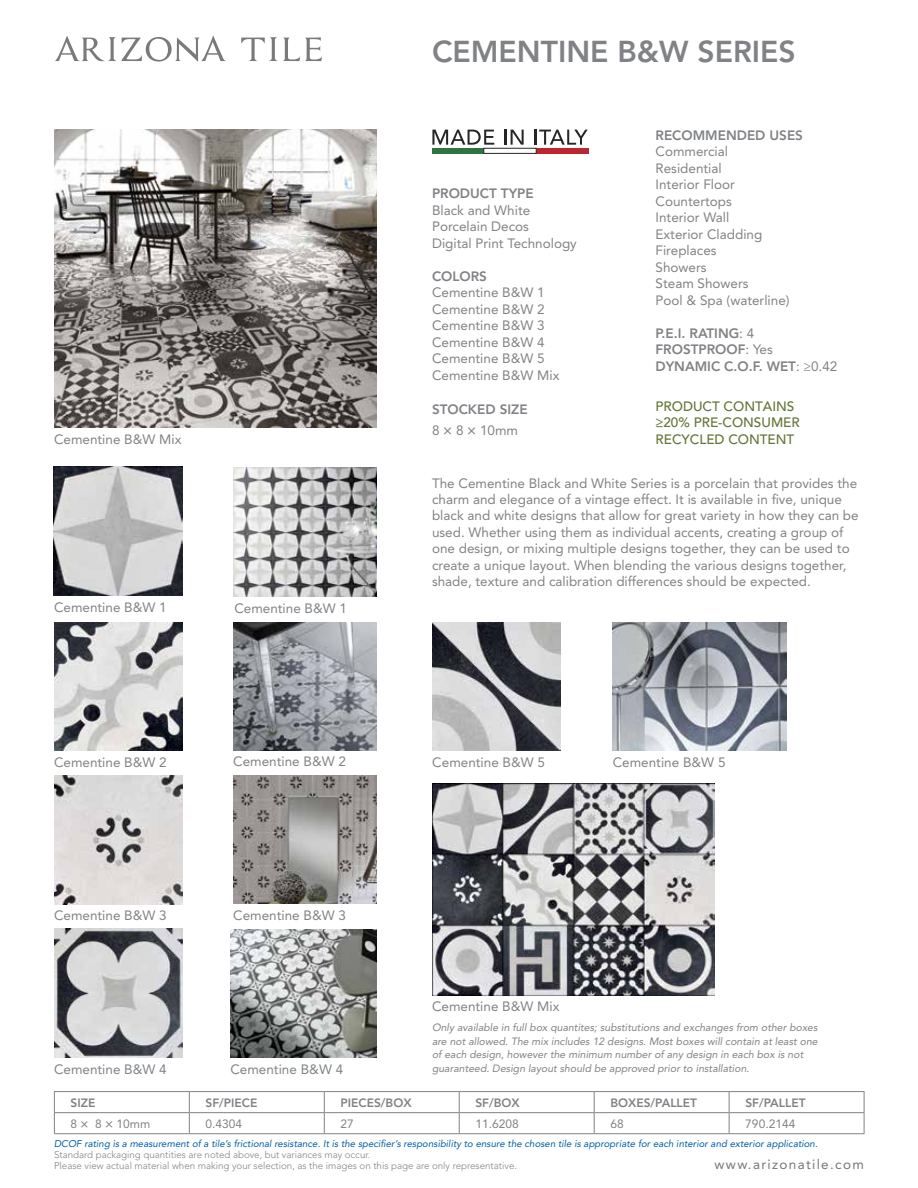
<style>
.page{position:relative;width:918px;height:1188px;background:#fff}
.page>*{position:absolute;margin:0;border:0;box-sizing:border-box;transform-origin:0 0}
.t1{font:800 30px "Avenir LT Std";color:#808285}
.t2{font:13.5px/16.5px "Avenir LT Std";color:#808285}
.t3{font:800 13.5px/16.5px "Avenir LT Std";color:#808285}
.t4{font:500 13.5px/16.5px "Avenir LT Std";color:#627436}
.t5{font:13.5px "Avenir LT Std";letter-spacing:.1em;color:#757776}
.t6{font:800 12px "Avenir LT Std";color:#808285}
.t7{font:12px "Avenir LT Std";color:#808285}
.t8{font:italic 10.5px/13.5px "Avenir LT Std";color:#808285}
.t9{font:italic 9.75px "Avenir LT Std";color:#005daa}
.t10{font:300 9.75px "Avenir LT Std";color:#808285}
.s1{font-weight:400}
.s2{font-weight:500}
.s3{font-weight:800}
</style>
<div class="page">
<svg style="left:55px;top:35px;width:171px;height:27px"></svg>
<svg style="left:241px;top:37px;width:81px;height:24px"></svg>
<img style="left:53px;top:467px;width:129px;height:128px">
<img style="left:234px;top:468px;width:143px;height:128px">
<img style="left:233px;top:775px;width:144px;height:129px">
<img style="left:54px;top:776px;width:129px;height:128px">
<img style="left:231px;top:929px;width:145px;height:129px">
<img style="left:54px;top:929px;width:129px;height:129px">
<img style="left:612px;top:622px;width:175px;height:128px">
<img style="left:432px;top:622px;width:129px;height:129px">
<img style="left:233px;top:622px;width:144px;height:129px">
<img style="left:54px;top:622px;width:129px;height:129px">
<img style="left:54px;top:130px;width:323px;height:297px">
<hr style="left:54px;top:1091px;width:135px;height:1px;background:#808285">
<hr style="left:189px;top:1091px;width:135px;height:1px;background:#808285">
<hr style="left:324px;top:1091px;width:135px;height:1px;background:#808285">
<hr style="left:459px;top:1091px;width:135px;height:1px;background:#808285">
<hr style="left:594px;top:1091px;width:135px;height:1px;background:#808285">
<hr style="left:729px;top:1091px;width:135px;height:1px;background:#808285">
<hr style="left:54px;top:1112px;width:135px;height:1px;background:#808285">
<svg style="left:54px;top:1092px;width:1px;height:41px"></svg>
<hr style="left:189px;top:1112px;width:135px;height:1px;background:#808285">
<svg style="left:189px;top:1092px;width:1px;height:41px"></svg>
<hr style="left:324px;top:1112px;width:135px;height:1px;background:#808285">
<svg style="left:324px;top:1092px;width:1px;height:41px"></svg>
<hr style="left:459px;top:1112px;width:135px;height:1px;background:#808285">
<svg style="left:459px;top:1092px;width:1px;height:41px"></svg>
<hr style="left:594px;top:1112px;width:135px;height:1px;background:#808285">
<svg style="left:594px;top:1092px;width:1px;height:41px"></svg>
<hr style="left:729px;top:1112px;width:135px;height:1px;background:#808285">
<svg style="left:729px;top:1092px;width:1px;height:41px"></svg>
<svg style="left:864px;top:1092px;width:1px;height:41px"></svg>
<hr style="left:189px;top:1133px;width:135px;height:1px;background:#808285">
<hr style="left:324px;top:1133px;width:135px;height:1px;background:#808285">
<hr style="left:459px;top:1133px;width:135px;height:1px;background:#808285">
<hr style="left:594px;top:1133px;width:135px;height:1px;background:#808285">
<hr style="left:729px;top:1133px;width:135px;height:1px;background:#808285">
<hr style="left:54px;top:1133px;width:135px;height:1px;background:#808285">
<svg style="left:432px;top:130px;width:62px;height:15px"></svg>
<svg style="left:504px;top:130px;width:20px;height:15px"></svg>
<hr style="left:534px;top:130px;width:3px;height:15px;background:#262626">
<svg style="left:539px;top:130px;width:49px;height:15px"></svg>
<div style="left:432px;top:148px;width:52px;height:5px;background:#2e7342"></div>
<div style="left:536px;top:148px;width:52px;height:5px;background:#bd2630"></div>
<svg style="left:484px;top:148px;width:52px;height:6px"></svg>
<img style="left:432px;top:784px;width:282px;height:211px">
<p class="t2" style="left:54px;top:431px;width:129px">Cementine B&amp;W Mix</p>
<p class="t2" style="left:54px;top:599px;width:114px">Cementine B&amp;W 1</p>
<p class="t2" style="left:234px;top:600px;width:114px">Cementine B&amp;W 1</p>
<h1 class="t1" style="left:432px;top:33px;width:365px">CEMENTINE B&amp;W SERIES</h1>
<p class="t3" style="left:432px;top:185px;width:103px">PRODUCT TYPE</p>
<p class="t2" style="left:432px;top:202px;width:146px">Black and White<br>Porcelain Decos<br>Digital Print Technology</p>
<p class="t3" style="left:432px;top:268px;width:56px">COLORS</p>
<p class="t2" style="left:432px;top:284px;width:129px">Cementine B&amp;W 1<br>Cementine B&amp;W 2<br>Cementine B&amp;W 3<br>Cementine B&amp;W 4<br>Cementine B&amp;W 5<br>Cementine B&amp;W Mix</p>
<p class="t3" style="left:432px;top:399px;width:97px;line-height:21px">STOCKED SIZE<br><span class="s1">8</span> <span class="s2">×</span> <span class="s1">8</span> <span class="s2">×</span> <span class="s1">10mm</span></p>
<p class="t3" style="left:656px;top:127px;width:149px">RECOMMENDED USES</p>
<p class="t2" style="left:656px;top:143px;width:136px">Commercial<br>Residential<br>Interior Floor<br>Countertops<br>Interior Wall<br>Exterior Cladding<br>Fireplaces<br>Showers<br>Steam Showers<br>Pool &amp; Spa (waterline)</p>
<p class="t3" style="left:656px;top:325px;width:183px">P.E.I. RATING<span class="s1">: 4<br></span>FROSTPROOF<span class="s1">: Yes<br></span>DYNAMIC C.O.F. WET<span class="s1">: ≥0.42</span></p>
<p class="t4" style="left:656px;top:398px;width:146px">PRODUCT CONTAINS <span class="s3">≥</span>20% PRE-CONSUMER<br>RECYCLED CONTENT</p>
<p class="t2" style="left:432px;top:475px;width:428px">The Cementine Black and White Series is a porcelain that provides the charm and elegance of a vintage effect. It is available in five, unique black and white designs that allow for great variety in how they can be used. Whether using them as individual accents, creating a group of one design, or mixing multiple designs together, they can be used to create a unique layout. When blending the various designs together, shade, texture and calibration differences should be expected.</p>
<p class="t2" style="left:54px;top:754px;width:114px">Cementine B&amp;W 2</p>
<p class="t2" style="left:233px;top:754px;width:114px">Cementine B&amp;W 2</p>
<p class="t2" style="left:432px;top:754px;width:114px">Cementine B&amp;W 5</p>
<p class="t2" style="left:613px;top:755px;width:114px">Cementine B&amp;W 5</p>
<p class="t2" style="left:54px;top:908px;width:114px">Cementine B&amp;W 3</p>
<p class="t2" style="left:233px;top:907px;width:114px">Cementine B&amp;W 3</p>
<p class="t2" style="left:54px;top:1061px;width:114px">Cementine B&amp;W 4</p>
<p class="t2" style="left:230px;top:1061px;width:114px">Cementine B&amp;W 4</p>
<p class="t2" style="left:432px;top:998px;width:129px">Cementine B&amp;W Mix</p>
<p class="t8" style="left:432px;top:1021px;width:387px">Only available in full box quantites; substitutions and exchanges from other boxes are not allowed. The mix includes 12 designs. Most boxes will contain at least one of each design, however the minimum number of any design in each box is not guaranteed. Design layout should be approved prior to installation.</p>
<p class="t6" style="left:71px;top:1095px;width:26px">SIZE</p>
<p class="t6" style="left:206px;top:1095px;width:53px">SF/PIECE</p>
<p class="t6" style="left:340px;top:1095px;width:73px">PIECES/BOX</p>
<p class="t6" style="left:475px;top:1095px;width:46px">SF/BOX</p>
<p class="t6" style="left:610px;top:1095px;width:88px">BOXES/PALLET</p>
<p class="t6" style="left:745px;top:1095px;width:62px">SF/PALLET</p>
<p class="t7" style="left:71px;top:1117px;width:81px">8 <span class="s2">×</span> 8 <span class="s2">×</span> 10mm</p>
<p class="t7" style="left:206px;top:1117px;width:38px">0.4304</p>
<p class="t7" style="left:340px;top:1117px;width:15px">27</p>
<p class="t7" style="left:475px;top:1117px;width:45px">11.6208</p>
<p class="t7" style="left:610px;top:1117px;width:15px">68</p>
<p class="t7" style="left:745px;top:1117px;width:52px">790.2144</p>
<p class="t9" style="left:54px;top:1138px;width:765px">DCOF rating is a measurement of a tile’s frictional resistance. It is the specifier’s responsibility to ensure the chosen tile is appropriate for each interior and exterior application.</p>
<p class="t10" style="left:54px;top:1149px;width:318px">Standard packaging quantities are noted above, but variances may occur.</p>
<p class="t10" style="left:54px;top:1160px;width:464px">Please view actual material when making your selection, as the images on this page are only representative.</p>
<p class="t5" style="left:715px;top:1156px;width:151px">www.arizonatile.com</p>
</div>
